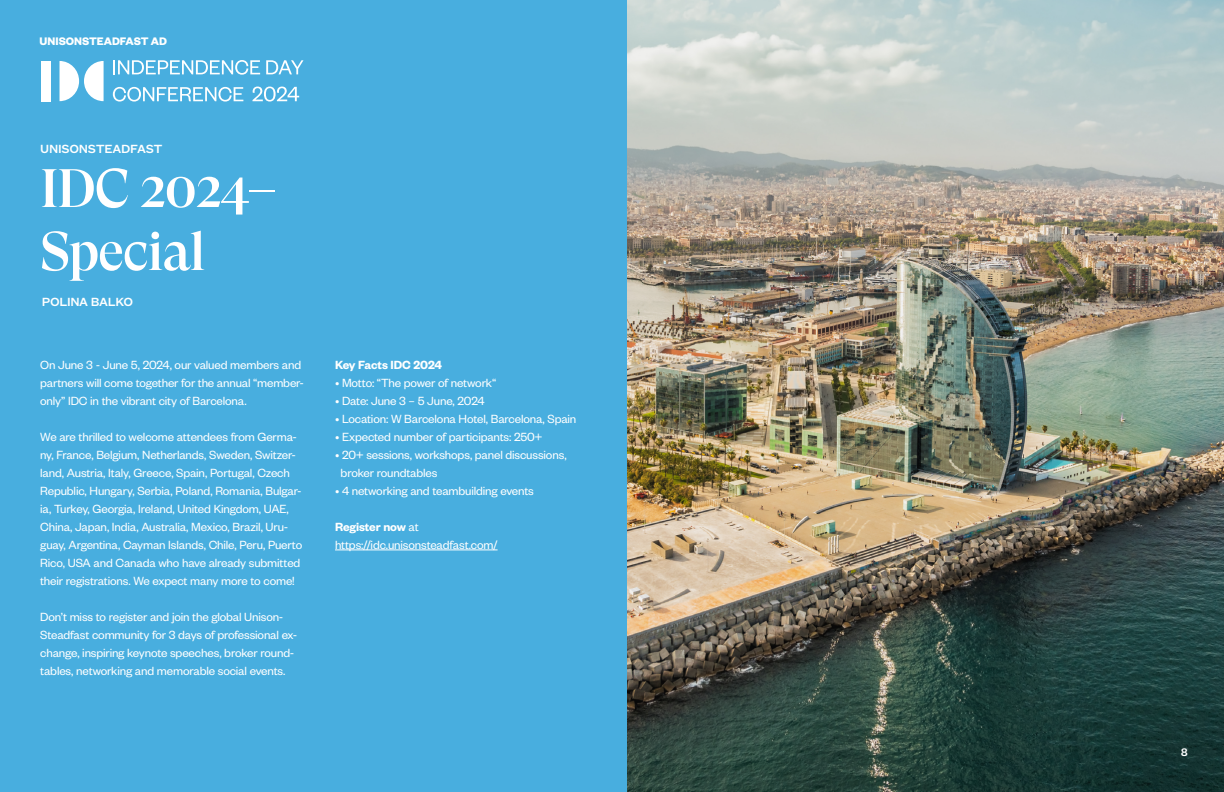
<style>
.page{position:relative;width:1224px;height:792px;background:#fff}
.page>*{position:absolute;margin:0;border:0;box-sizing:border-box;transform-origin:0 0}
.t1{font:500 54px/63px "GT Super Display";letter-spacing:-.02em;color:#fff}
.t2{font:13px/18px "Founders Grotesk";letter-spacing:-.015em;color:#fff}
.t3{font:500 13px "Founders Grotesk Text";letter-spacing:-.025em;color:#fff}
.t4{font:600 13px "Founders Grotesk";letter-spacing:-.01em;color:#fff}
.t5{font:700 12px "Founders Grotesk";color:#fff}
.t6{font:500 12px "Founders Grotesk Text";color:#fff}
.s1{font-weight:600}
</style>
<div class="page">
<div style="left:0;top:0;width:627px;height:792px;background:#48aedf"></div>
<svg style="left:60px;top:61px;width:44px;height:40px"></svg>
<div style="left:41px;top:61px;width:9px;height:40px;background:#fff"></div>
<svg style="left:113px;top:60px;width:147px;height:15px"></svg>
<svg style="left:266px;top:60px;width:38px;height:14px"></svg>
<svg style="left:113px;top:87px;width:130px;height:15px"></svg>
<svg style="left:253px;top:87px;width:46px;height:15px"></svg>
<img style="left:627px;top:0;width:597px;height:792px">
<hr style="left:335px;top:550px;width:163px;height:1px;background:#fff">
<p class="t5" style="left:40px;top:34px;width:129px">UNISONSTEADFAST AD</p>
<p class="t3" style="left:40px;top:140px;width:124px">UNISONSTEADFAST</p>
<h1 class="t1" style="left:40px;top:158px;width:239px">IDC 2024–<br>Special</h1>
<p class="t3" style="left:42px;top:293px;width:93px">POLINA BALKO</p>
<p class="t2" style="left:40px;top:355px;width:265px">On June 3 - June 5, 2024, our valued members and partners will come together for the annual “member&shy;only” IDC in the vibrant city of Barcelona.</p>
<p class="t2" style="left:40px;top:427px;width:264px">We are thrilled to welcome attendees from Germa&shy;ny, France, Belgium, Netherlands, Sweden, Switzer&shy;land, Austria, Italy, Greece, Spain, Portugal, Czech Republic, Hungary, Serbia, Poland, Romania, Bulgar&shy;ia, Turkey, Georgia, Ireland, United Kingdom, UAE, China, Japan, India, Australia, Mexico, Brazil, Uru&shy;guay, Argentina, Cayman Islands, Chile, Peru, Puerto Rico, USA and Canada who have already submitted their registrations. We expect many more to come!</p>
<p class="t2" style="left:40px;top:607px;width:259px">Don’t miss to register and join the global Unison-Steadfast community for 3 days of professional ex&shy;change, inspiring keynote speeches, broker round&shy;tables, networking and memorable social events.</p>
<p class="t4" style="left:335px;top:357px;width:109px">Key Facts IDC 2024</p>
<p class="t2" style="left:335px;top:373px;width:163px">• Motto: “The power of network“</p>
<p class="t2" style="left:335px;top:391px;width:151px">• Date: June 3 – 5 June, 2024</p>
<p class="t2" style="left:335px;top:409px;width:243px">• Location: W Barcelona Hotel, Barcelona, Spain</p>
<p class="t2" style="left:335px;top:427px;width:209px">• Expected number of participants: 250+</p>
<p class="t2" style="left:341px;top:445px;width:228px;text-indent:-6px">• 20+ sessions, workshops, panel discussions, broker roundtables</p>
<p class="t2" style="left:335px;top:481px;width:200px">• 4 networking and teambuilding events</p>
<p class="t2" style="left:335px;top:517px;width:164px"><span class="s1">Register now</span> at https://idc.unisonsteadfast.com/</p>
<p class="t6" style="left:1176px;top:744px;width:9px">8</p>
<p class="t6" style="left:1181px;top:744px;width:9px">8</p>
</div>
